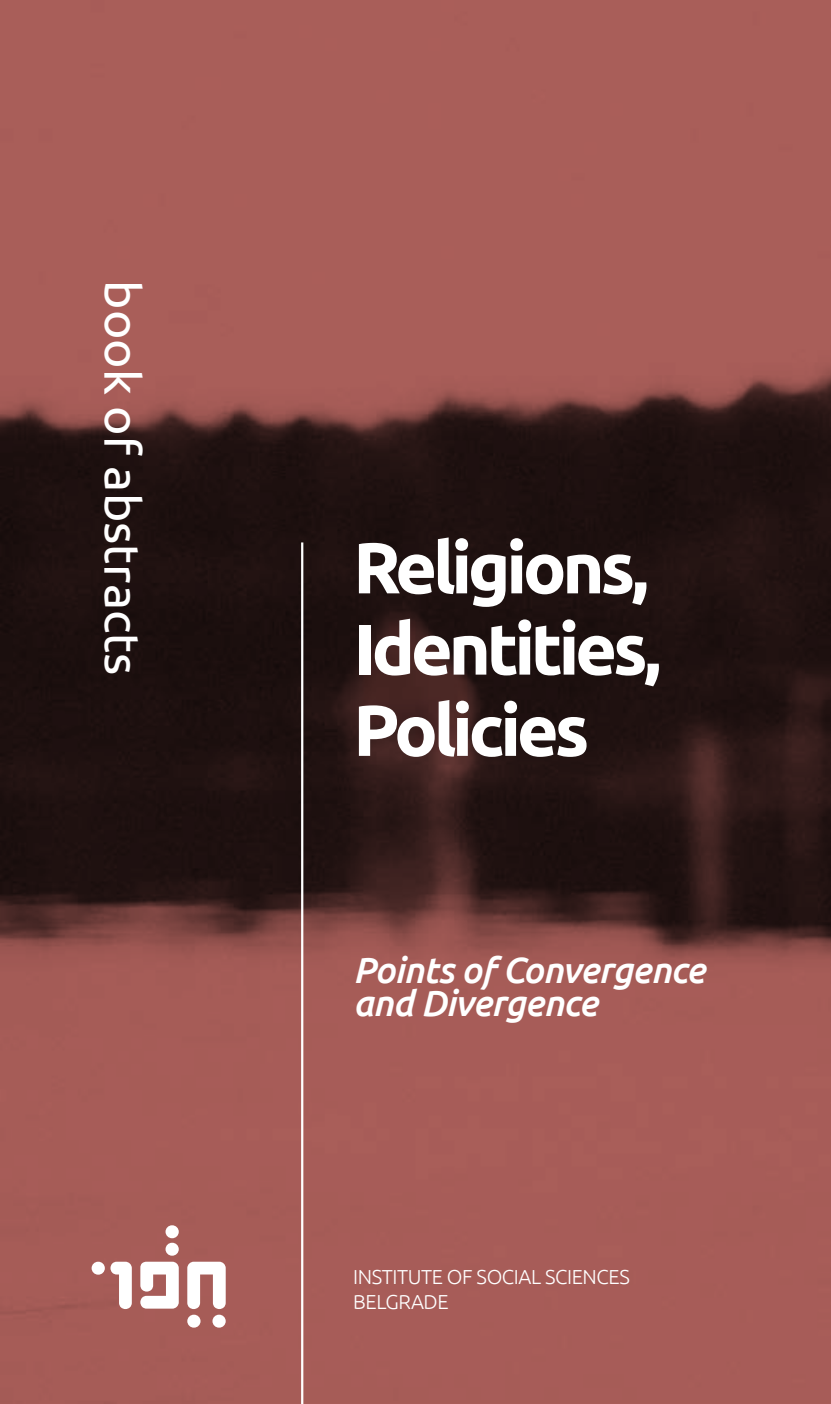
<style>
.page{position:relative;width:831px;height:1404px;background:#fff}
.page>*{position:absolute;margin:0;border:0;box-sizing:border-box;transform-origin:0 0}
.t1{font:700 72px/81.2px "Ubuntu";letter-spacing:-.06em;color:#fff}
.t2{font:49.95px "Ubuntu";color:#fff}
.t3{font:italic 500 36.45px/33.3px "Ubuntu";letter-spacing:-.02em;color:#fff}
.t4{font:300 20.25px/24.8px "Ubuntu";letter-spacing:-.02em;color:#fff}
</style>
<div class="page">
<hr style="left:0;top:0;width:1px;height:1403px;background:#ad605b">
<img style="left:1px;top:0;width:829px;height:1403px">
<svg style="left:110px;top:1261px;width:22px;height:47px"></svg>
<svg style="left:140px;top:1261px;width:39px;height:47px"></svg>
<svg style="left:187px;top:1261px;width:38px;height:47px"></svg>
<div style="left:92px;top:1261px;width:13px;height:13px;background:#fff;border-radius:6px"></div>
<div style="left:212px;top:1314px;width:13px;height:13px;background:#fff;border-radius:6px"></div>
<div style="left:187px;top:1314px;width:13px;height:13px;background:#fff;border-radius:6px"></div>
<div style="left:165px;top:1242px;width:14px;height:13px;background:#fff;border-radius:6px"></div>
<div style="left:165px;top:1225px;width:14px;height:12px;background:#fff;border-radius:6px"></div>
<hr style="left:301px;top:542px;width:2px;height:861px;background:#fff">
<h2 class="t2" style="left:153px;top:280px;width:396px;rotate:90deg">book of abstracts</h2>
<h1 class="t1" style="left:353px;top:526px;width:309px">Religions,<br>Identities,<br>Policies</h1>
<h3 class="t3" style="left:353px;top:952px;width:353px">Points of Convergence and Divergence</h3>
<p class="t4" style="left:353px;top:1263px;width:278px">INSTITUTE OF SOCIAL SCIENCES<br>BELGRADE</p>
</div>
